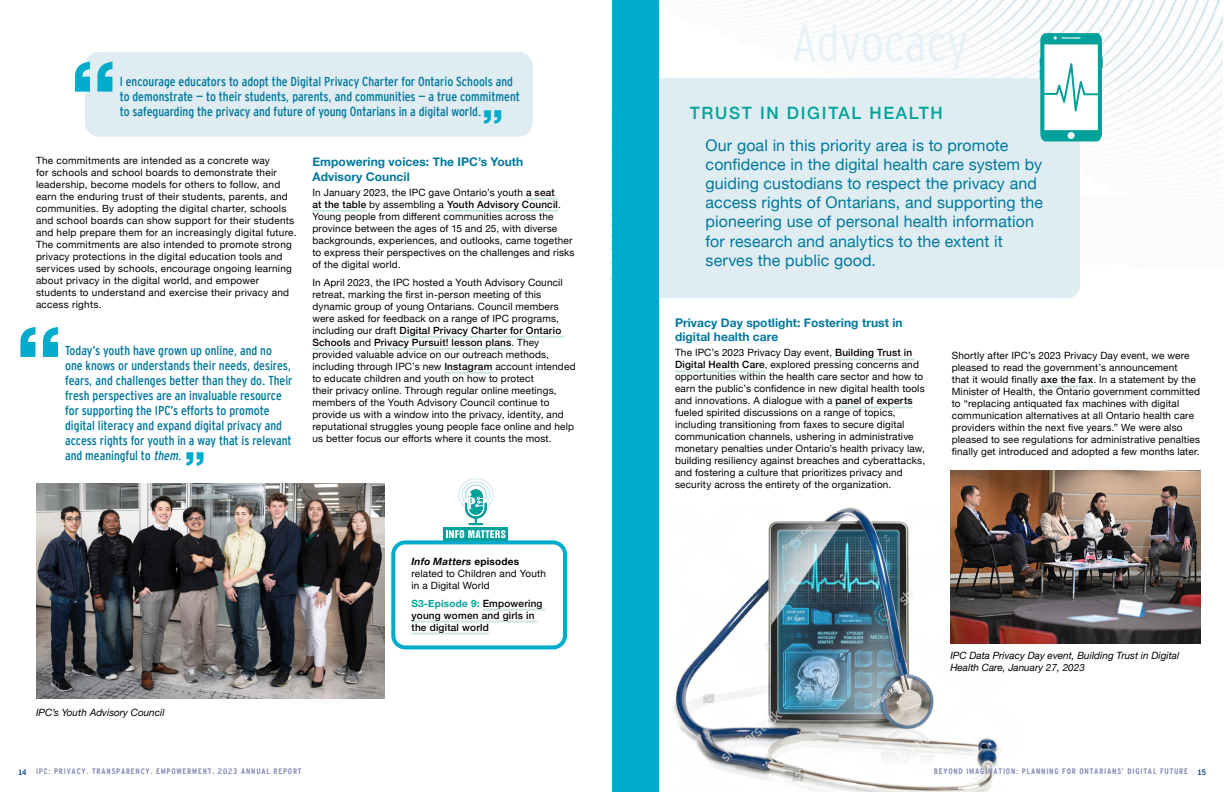
<style>
.page{position:relative;width:1224px;height:792px;background:#fff}
.page>*{position:absolute;margin:0;border:0;box-sizing:border-box;transform-origin:0 0}
.t1{font:90px "Silom";color:#00abcb}
.t2{font:52px "Interstate Cond Mono Lgt";color:#e8f2f6}
.t3{font:41px "Silom";color:#00abcb}
.t4{font:500 17px "Helvetica Neue";letter-spacing:.1em;color:#00a39a}
.t5{font:16px/19.2px "Helvetica Neue";letter-spacing:.01em;color:#00789d}
.t6{font:13px/15px "Interstate Cond Mono";color:#00789d}
.t7{font:700 12px/14.4px "Helvetica Neue";letter-spacing:.005em;color:#00789d}
.t8{font:10px/12px "Helvetica Neue";letter-spacing:.02em;color:#000}
.t9{font:italic 10px/12px "Helvetica Neue";color:#000}
.t10{font:500 10px/12px "Helvetica Neue";letter-spacing:.02em;color:#000}
.t11{font:700 8px "Interstate Cond Mono";letter-spacing:.1em;color:#848bb3}
.t12{font:700 8px "Interstate Cond Mono";color:#164885}
.s1{font-weight:500}
.s2{font-style:italic}
.s3{font-weight:700;font-style:italic}
.s4{font-weight:700}
.s5{font-weight:700;color:#00a39a}
.s6{color:#164885}
</style>
<div class="page">
<img style="left:673px;top:507px;width:348px;height:285px">
<hr style="left:1041px;top:385px;width:52px;height:2px;background:#c9e6e4">
<img style="left:611px;top:0;width:612px;height:279px">
<div style="left:85px;top:52px;width:448px;height:85px;background:#dfedf3;border-radius:14px"></div>
<div style="left:612px;top:78px;width:468px;height:220px;background:#dfedf3;border-radius:12px"></div>
<div style="left:612px;top:0;width:46px;height:792px;background:#00abcb"></div>
<hr style="left:835px;top:358px;width:80px;height:2px;background:#c9e6e4">
<hr style="left:675px;top:370px;width:90px;height:2px;background:#c9e6e4">
<hr style="left:835px;top:406px;width:78px;height:2px;background:#c9e6e4">
<div style="left:391px;top:540px;width:176px;height:109px;border:4px solid #00abcb;border-radius:12px"></div>
<hr style="left:483px;top:609px;width:63px;height:2px;background:#c9e6e4">
<hr style="left:411px;top:621px;width:127px;height:2px;background:#c9e6e4">
<hr style="left:411px;top:633px;width:78px;height:2px;background:#c9e6e4">
<div style="left:443px;top:527px;width:65px;height:14px;background:#00a09b"></div>
<svg style="left:446px;top:478px;width:60px;height:60px"></svg>
<img style="left:36px;top:483px;width:348px;height:215px">
<img style="left:950px;top:471px;width:251px;height:172px">
<svg style="left:1040px;top:33px;width:63px;height:108px"></svg>
<hr style="left:526px;top:198px;width:32px;height:2px;background:#c9e6e4">
<hr style="left:312px;top:210px;width:54px;height:2px;background:#c9e6e4">
<hr style="left:447px;top:210px;width:111px;height:2px;background:#c9e6e4">
<hr style="left:400px;top:336px;width:164px;height:2px;background:#c9e6e4">
<hr style="left:312px;top:348px;width:39px;height:2px;background:#c9e6e4">
<hr style="left:374px;top:348px;width:137px;height:2px;background:#c9e6e4">
<hr style="left:444px;top:372px;width:49px;height:2px;background:#c9e6e4">
<h1 class="t1" style="left:68px;top:45px;width:54px">“</h1>
<h3 class="t6" style="left:120px;top:74px;width:402px">I encourage educators to adopt the Digital Privacy Charter for Ontario Schools and to demonstrate — to their students, parents, and communities — a true commitment</h3>
<h3 class="t6" style="left:120px;top:104px;width:363px">to safeguarding the privacy and future of young Ontarians in a digital world.</h3>
<h3 class="t3" style="left:481px;top:103px;width:25px">”</h3>
<p class="t8" style="left:36px;top:155px;width:262px">The commitments are intended as a concrete way<br>for schools and school boards to demonstrate their leadership, become models for others to follow, and earn the enduring trust of their students, parents, and communities. By adopting the digital charter, schools and school boards can show support for their students and help prepare them for an increasingly digital future.<br>The commitments are also intended to promote strong privacy protections in the digital education tools and services used by schools, encourage ongoing learning about privacy in the digital world, and empower students to understand and exercise their privacy and access rights.</p>
<p class="t7" style="left:312px;top:155px;width:212px">Empowering voices: The IPC’s Youth<br>Advisory Council</p>
<p class="t8" style="left:312px;top:187px;width:264px">In January 2023, the IPC gave Ontario’s youth <span class="s1">a seat<br>at the table</span> by assembling a <span class="s1">Youth Advisory Council</span>.<br>Young people from different communities across the province between the ages of 15 and 25, with diverse backgrounds, experiences, and outlooks, came together to express their perspectives on the challenges and risks of the digital world.</p>
<p class="t8" style="left:312px;top:277px;width:265px">In April 2023, the IPC hosted a Youth Advisory Council retreat, marking the first in-person meeting of this dynamic group of young Ontarians. Council members were asked for feedback on a range of IPC programs, including our draft <span class="s1">Digital Privacy Charter for Ontario Schools</span> and <span class="s1">Privacy Pursuit! lesson plans</span>. They provided valuable advice on our outreach methods, including through IPC’s new <span class="s1">Instagram</span> account intended to educate children and youth on how to protect<br>their privacy online. Through regular online meetings, members of the Youth Advisory Council continue to provide us with a window into the privacy, identity, and reputational struggles young people face online and help us better focus our efforts where it counts the most.</p>
<h1 class="t1" style="left:13px;top:311px;width:54px">“</h1>
<p class="t6" style="left:65px;top:343px;width:229px">Today’s youth have grown up online, and no one knows or understands their needs, desires, fears, and challenges better than they do. Their fresh perspectives are an invaluable resource for supporting the IPC’s efforts to promote digital literacy and expand digital privacy and access rights for youth in a way that is relevant and meaningful to <span class="s2">them</span>.</p>
<h3 class="t3" style="left:183px;top:445px;width:25px">”</h3>
<p class="t9" style="left:36px;top:707px;width:130px">IPC’s Youth Advisory Council</p>
<p class="t8" style="left:411px;top:556px;width:136px"><span class="s3">Info Matters</span> <span class="s4">episodes </span>related to Children and Youth in a Digital World</p>
<p class="t10" style="left:411px;top:596px;width:133px"><span class="s5">S3-Episode 9:</span> Empowering young women and girls in the digital world</p>
<h2 class="t2" style="left:792px;top:13px;width:178px">Advocacy</h2>
<h3 class="t4" style="left:690px;top:99px;width:255px">TRUST IN DIGITAL HEALTH</h3>
<p class="t5" style="left:706px;top:136px;width:339px">Our goal in this priority area is to promote confidence in the digital health care system by guiding custodians to respect the privacy and access rights of Ontarians, and supporting the pioneering use of personal health information for research and analytics to the extent it serves the public good.</p>
<p class="t7" style="left:675px;top:316px;width:229px">Privacy Day spotlight: Fostering trust in digital health care</p>
<p class="t8" style="left:675px;top:347px;width:252px">The IPC’s 2023 Privacy Day event, <span class="s1">Building Trust in Digital Health Care</span>, explored pressing concerns and opportunities within the health care sector and how to earn the public’s confidence in new digital health tools and innovations. A dialogue with a <span class="s1">panel of experts </span>fueled spirited discussions on a range of topics, including transitioning from faxes to secure digital communication channels, ushering in administrative monetary penalties under Ontario’s health privacy law, building resiliency against breaches and cyberattacks, and fostering a culture that prioritizes privacy and security across the entirety of the organization.</p>
<p class="t8" style="left:952px;top:350px;width:250px">Shortly after IPC’s 2023 Privacy Day event, we were pleased to read the government’s announcement<br>that it would finally <span class="s1">axe the fax</span>. In a statement by the Minister of Health, the Ontario government committed to “replacing antiquated fax machines with digital communication alternatives at all Ontario health care providers within the next five years.” We were also pleased to see regulations for administrative penalties finally get introduced and adopted a few months later.</p>
<p class="t9" style="left:950px;top:650px;width:230px">IPC Data Privacy Day event, Building Trust in Digital<br>Health Care, January 27, 2023</p>
<p class="t11" style="left:18px;top:767px;width:285px"><span class="s6">14</span> IPC: PRIVACY. TRANSPARENCY. EMPOWERMENT. 2023 ANNUAL REPORT</p>
<p class="t12" style="left:1197px;top:768px;width:10px">15</p>
<p class="t11" style="left:934px;top:767px;width:256px">BEYOND IMAGINATION: PLANNING FOR ONTARIANS’ DIGITAL FUTURE</p>
</div>
